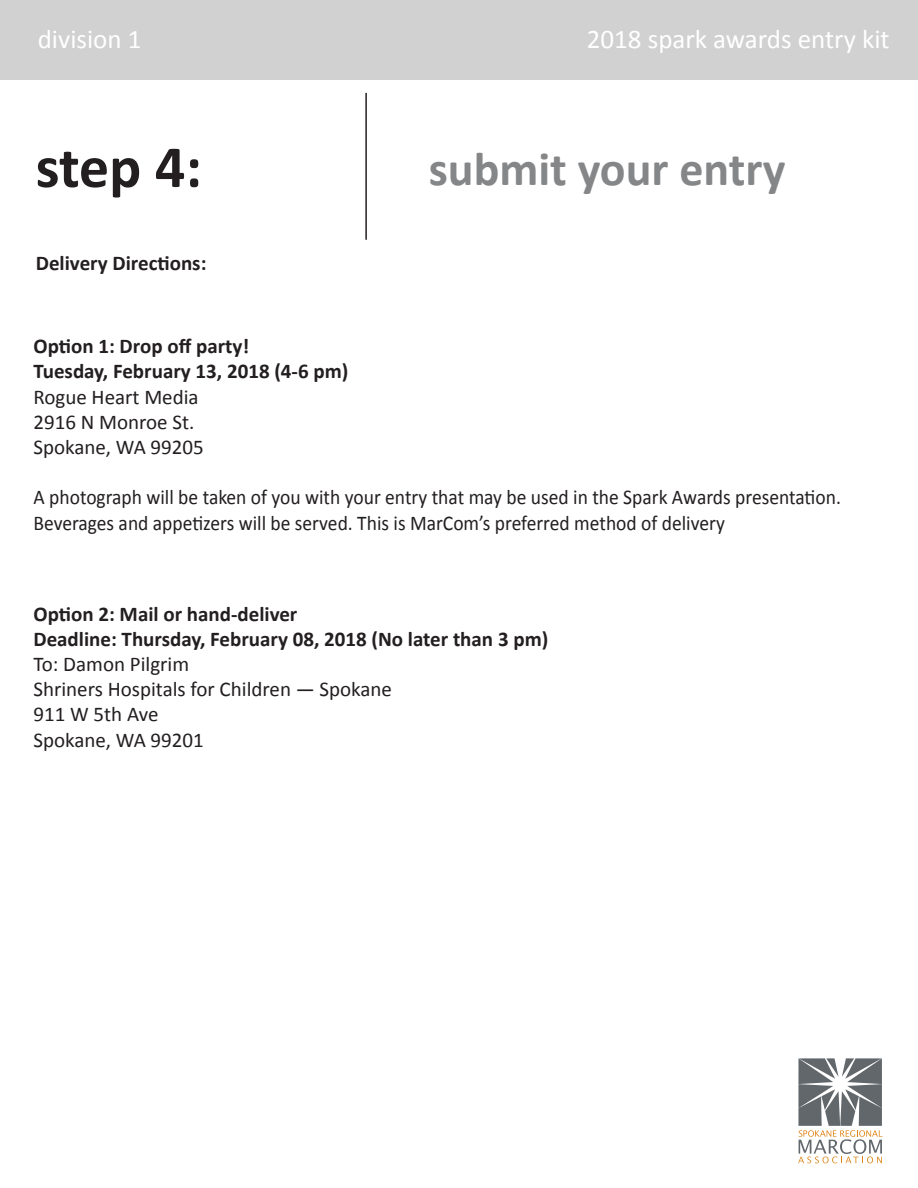
<style>
.page{position:relative;width:918px;height:1188px;background:#fff}
.page>*{position:absolute;margin:0;border:0;box-sizing:border-box;transform-origin:0 0}
.t1{font:700 60px "Calibri";color:#231f20}
.t2{font:700 48px "Calibri";color:#858688}
.t3{font:27px "Calibri";color:#fff}
.t4{font:21px/25.2px "Calibri";color:#231f20;scale:.93 1}
.t5{font:700 21px "Calibri";color:#231f20}
.t6{font:21px "Calibri";color:#231f20}
</style>
<div class="page">
<div style="left:0;top:0;width:918px;height:80px;background:#d1d1d1"></div>
<hr style="left:365px;top:93px;width:2px;height:147px;background:#231f20">
<svg style="left:798px;top:1058px;width:84px;height:105px"></svg>
<p class="t3" style="left:38px;top:22px;width:105px">division 1</p>
<p class="t3" style="left:587px;top:22px;width:304px">2018 spark awards entry kit</p>
<p class="t1" style="left:36px;top:129px;width:168px">step 4:</p>
<p class="t2" style="left:429px;top:139px;width:358px">submit your entry</p>
<p class="t5" style="left:36px;top:249px;width:172px">Delivery Directions:</p>
<p class="t5" style="left:33px;top:333px;width:217px">Option 1: Drop off party!</p>
<p class="t5" style="left:33px;top:358px;width:316px">Tuesday, February 13, 2018 (4-6 pm)</p>
<p class="t6" style="left:33px;top:383px;width:167px">Rogue Heart Media</p>
<p class="t6" style="left:33px;top:409px;width:162px">2916 N Monroe St.</p>
<p class="t6" style="left:33px;top:434px;width:172px">Spokane, WA 99205</p>
<p class="t4" style="left:33px;top:485px;width:870px">A photograph will be taken of you with your entry that may be used in the Spark Awards presentation.<br>Beverages and appetizers will be served. This is MarCom’s preferred method of delivery</p>
<p class="t5" style="left:33px;top:600px;width:265px">Option 2: Mail or hand-deliver</p>
<p class="t5" style="left:33px;top:625px;width:516px">Deadline: Thursday, February 08, 2018 (No later than 3 pm)</p>
<p class="t6" style="left:33px;top:651px;width:157px">To: Damon Pilgrim</p>
<p class="t6" style="left:33px;top:676px;width:360px">Shriners Hospitals for Children — Spokane</p>
<p class="t6" style="left:33px;top:701px;width:127px">911 W 5th Ave</p>
<p class="t6" style="left:33px;top:726px;width:172px">Spokane, WA 99201</p>
</div>
